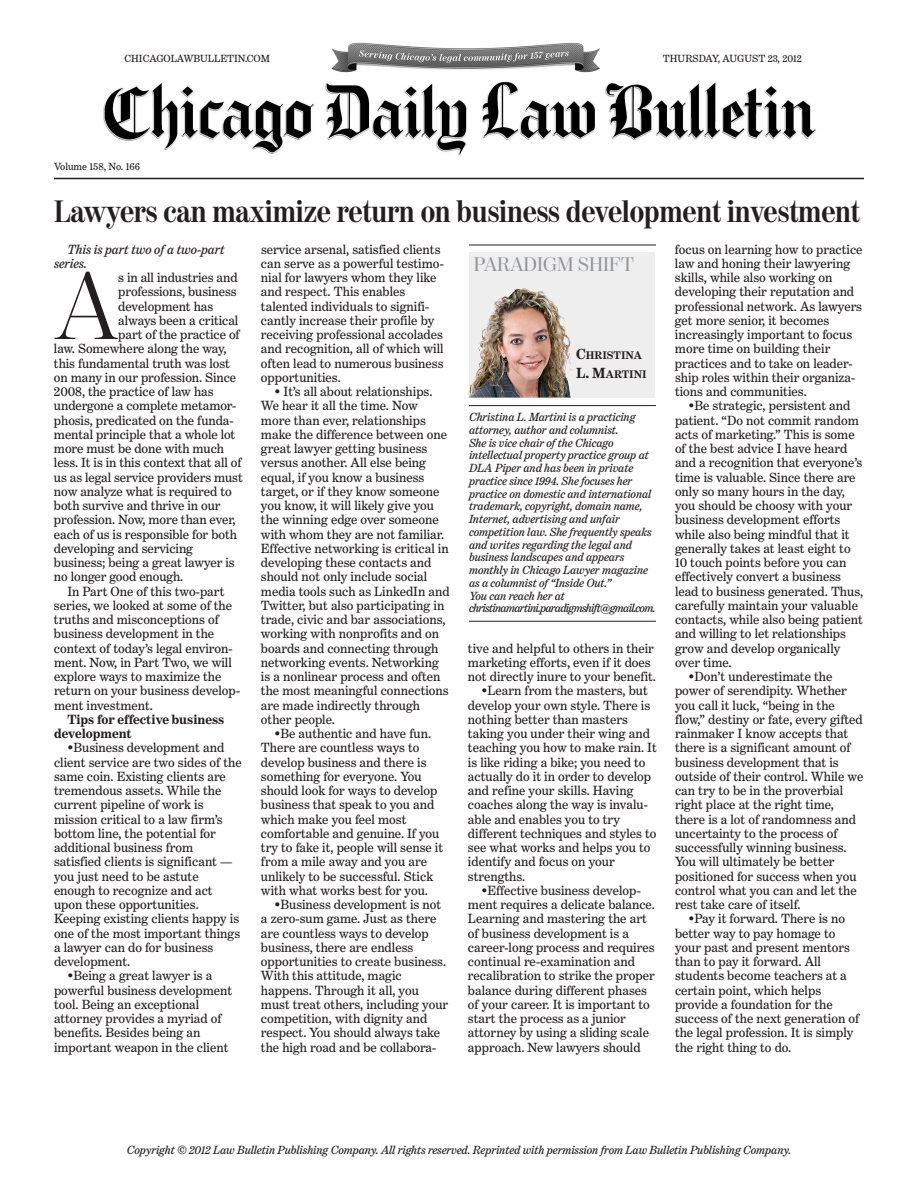
<style>
.page{position:relative;width:918px;height:1188px;background:#fff}
.page>*{position:absolute;margin:0;border:0;box-sizing:border-box;transform-origin:0 0}
.t1{font:300 94.65px "Moderno FB";color:#231f20}
.t2{font:700 30.75px "Moderno FB Cond";letter-spacing:-.01em;color:#231f20}
.t3{font:19.5px "Moderno FB";color:#939598}
.t4{font:13.5px/14.2px "Benton Modern Three";color:#231f20}
.t5{font:700 13.5px/14.2px "Benton Modern Three";color:#231f20}
.t6{font:italic 13.5px/14.2px "Benton Modern Three";color:#231f20}
.t7{font:italic 12px/12.8px "Benton Modern Three";color:#231f20}
.t8{font:700 11.1px/18.3px "Benton Modern Three";color:#231f20}
.t9{font:10.5px "Benton Modern Three";color:#231f20}
.s1{font-size:14.85px}
</style>
<div class="page">
<hr style="left:54px;top:178px;width:810px;height:1px;background:#231f20">
<div style="left:469px;top:252px;width:186px;height:145px;background:#eeeeef"></div>
<hr style="left:469px;top:405px;width:187px;height:1px;background:#231f20">
<hr style="left:469px;top:621px;width:187px;height:1px;background:#231f20">
<hr style="left:469px;top:245px;width:187px;height:1px;background:#231f20">
<img style="left:103px;top:81px;width:713px;height:75px">
<img style="left:331px;top:42px;width:269px;height:31px">
<svg style="left:359px;top:50px;width:210px;height:13px;background:#838383"></svg>
<img style="left:468px;top:288px;width:104px;height:110px">
<p class="t9" style="left:124px;top:52px;width:147px">CHICAGOLAWBULLETIN.COM</p>
<p class="t9" style="left:663px;top:52px;width:141px">THURSDAY, AUGUST 23, 2012</p>
<p class="t9" style="left:54px;top:160px;width:88px">Volume 158, No. 166</p>
<h2 class="t2" style="left:54px;top:200px;width:808px">Lawyers can maximize return on business development investment</h2>
<p class="t6" style="left:54px;top:242px;width:172px;text-indent:13px">This is part two of a two-part series.</p>
<h1 class="t1" style="left:54px;top:273px;width:66px">A</h1>
<p class="t4" style="left:118px;top:270px;width:121px">s in all industries and</p>
<p class="t4" style="left:261px;top:242px;width:184px">service arsenal, satisfied clients can serve as a powerful testimo&shy;nial for lawyers whom they like and respect. This enables talented individuals to signifi&shy;cantly increase their profile by receiving professional accolades and recognition, all of which will often lead to numerous business opportunities.</p>
<p class="t4" style="left:261px;top:384px;width:190px;text-indent:14px">• It’s all about relationships.<br>We hear it all the time. Now more than ever, relationships make the difference between one great lawyer getting business versus another. All else being equal, if you know a business target, or if they know someone you know, it will likely give you the winning edge over someone with whom they are not familiar.<br>Effective networking is critical in developing these contacts and should not only include social media tools such as LinkedIn and<br>Twitter, but also participating in trade, civic and bar associations, working with nonprofits and on boards and connecting through networking events. Networking is a nonlinear process and often the most meaningful connections are made indirectly through other people.</p>
<p class="t4" style="left:261px;top:726px;width:184px;text-indent:14px">•Be authentic and have fun.<br>There are countless ways to develop business and there is something for everyone. You should look for ways to develop business that speak to you and which make you feel most comfortable and genuine. If you try to fake it, people will sense it from a mile away and you are unlikely to be successful. Stick with what works best for you.</p>
<p class="t4" style="left:261px;top:897px;width:189px;text-indent:14px">•Business development is not a zero-sum game. Just as there are countless ways to develop business, there are endless opportunities to create business.<br>With this attitude, magic happens. Through it all, you must treat others, including your competition, with dignity and respect. You should always take the high road and be collabora-</p>
<p class="t4" style="left:675px;top:242px;width:189px">focus on learning how to practice law and honing their lawyering skills, while also working on developing their reputation and professional network. As lawyers get more senior, it becomes increasingly important to focus more time on building their practices and to take on leader&shy;ship roles within their organiza&shy;tions and communities.</p>
<p class="t4" style="left:675px;top:398px;width:190px;text-indent:13px">•Be strategic, persistent and patient. “Do not commit random acts of marketing.” This is some of the best advice I have heard and a recognition that everyone’s time is valuable. Since there are only so many hours in the day, you should be choosy with your business development efforts while also being mindful that it generally takes at least eight to<br>10 touch points before you can effectively convert a business lead to business generated. Thus, carefully maintain your valuable contacts, while also being patient and willing to let relationships grow and develop organically over time.</p>
<p class="t4" style="left:675px;top:669px;width:190px;text-indent:14px">•Don’t underestimate the power of serendipity. Whether you call it luck, “being in the flow,” destiny or fate, every gifted rainmaker I know accepts that there is a significant amount of business development that is outside of their control. While we can try to be in the proverbial right place at the right time, there is a lot of randomness and uncertainty to the process of successfully winning business.<br>You will ultimately be better positioned for success when you control what you can and let the rest take care of itself.</p>
<p class="t4" style="left:675px;top:911px;width:186px;text-indent:13px">•Pay it forward. There is no better way to pay homage to your past and present mentors than to pay it forward. All students become teachers at a certain point, which helps provide a foundation for the success of the next generation of the legal profession. It is simply the right thing to do.</p>
<h3 class="t3" style="left:474px;top:258px;width:162px">PARADIGM SHIFT</h3>
<p class="t4" style="left:118px;top:284px;width:120px">professions, business</p>
<p class="t4" style="left:118px;top:299px;width:96px">development has</p>
<p class="t4" style="left:118px;top:313px;width:122px">always been a critical</p>
<p class="t4" style="left:118px;top:327px;width:123px">part of the practice of</p>
<p class="t4" style="left:54px;top:341px;width:174px">law. Somewhere along the way,</p>
<p class="t4" style="left:54px;top:356px;width:177px">this fundamental truth was lost</p>
<p class="t4" style="left:54px;top:370px;width:184px">on many in our profession. Since</p>
<p class="t4" style="left:54px;top:384px;width:161px">2008, the practice of law has</p>
<p class="t4" style="left:54px;top:398px;width:184px">undergone a complete metamor-</p>
<p class="t4" style="left:54px;top:413px;width:181px">phosis, predicated on the funda-</p>
<p class="t4" style="left:54px;top:427px;width:183px">mental principle that a whole lot</p>
<p class="t4" style="left:54px;top:441px;width:172px">more must be done with much</p>
<p class="t4" style="left:54px;top:455px;width:189px">less. It is in this context that all of</p>
<p class="t4" style="left:54px;top:470px;width:190px">us as legal service providers must</p>
<p class="t4" style="left:54px;top:484px;width:179px">now analyze what is required to</p>
<p class="t4" style="left:54px;top:498px;width:168px">both survive and thrive in our</p>
<p class="t4" style="left:54px;top:512px;width:183px">profession. Now, more than ever,</p>
<p class="t4" style="left:54px;top:527px;width:184px">each of us is responsible for both</p>
<p class="t4" style="left:54px;top:541px;width:141px">developing and servicing</p>
<p class="t4" style="left:54px;top:555px;width:182px">business; being a great lawyer is</p>
<p class="t4" style="left:54px;top:569px;width:131px">no longer good enough.</p>
<p class="t4" style="left:67px;top:584px;width:158px">In Part One of this two-part</p>
<p class="t4" style="left:54px;top:598px;width:180px">series, we looked at some of the</p>
<p class="t4" style="left:54px;top:612px;width:166px">truths and misconceptions of</p>
<p class="t4" style="left:54px;top:626px;width:162px">business development in the</p>
<p class="t4" style="left:54px;top:641px;width:180px">context of today’s legal environ-</p>
<p class="t4" style="left:54px;top:655px;width:179px">ment. Now, in Part Two, we will</p>
<p class="t4" style="left:54px;top:669px;width:169px">explore ways to maximize the</p>
<p class="t4" style="left:54px;top:683px;width:188px">return on your business develop-</p>
<p class="t4" style="left:54px;top:698px;width:100px">ment investment.</p>
<p class="t5" style="left:54px;top:712px;width:172px;text-indent:13px">Tips for effective business development</p>
<p class="t4" style="left:54px;top:740px;width:189px;text-indent:14px">•Business development and client service are two sides of the same coin. Existing clients are tremendous assets. While the current pipeline of work is mission critical to a law firm’s bottom line, the potential for additional business from satisfied clients is significant — you just need to be astute enough to recognize and act upon these opportunities.<br>Keeping existing clients happy is one of the most important things a lawyer can do for business development.</p>
<p class="t4" style="left:54px;top:968px;width:180px;text-indent:14px">•Being a great lawyer is a powerful business development tool. Being an exceptional attorney provides a myriad of benefits. Besides being an important weapon in the client</p>
<p class="t8" style="left:576px;top:346px;width:72px"><span class="s1">C</span>HRISTINA<br><span class="s1">L. M</span>ARTINI</p>
<p class="t7" style="left:469px;top:411px;width:188px">Christina L. Martini is a practicing attorney, author and columnist.<br>She is vice chair of the Chicago intellectual property practice group at DLA Piper and has been in private practice since 1994. She focuses her practice on domestic and international trademark, copyright, domain name, Internet, advertising and unfair competition law. She frequently speaks and writes regarding the legal and business landscapes and appears monthly in Chicago Lawyer magazine as a columnist of “Inside Out.”<br>You can reach her at christinamartini.paradigmshift@gmail.com.</p>
<p class="t4" style="left:468px;top:641px;width:190px">tive and helpful to others in their marketing efforts, even if it does not directly inure to your benefit.</p>
<p class="t4" style="left:468px;top:683px;width:190px;text-indent:14px">•Learn from the masters, but develop your own style. There is nothing better than masters taking you under their wing and teaching you how to make rain. It is like riding a bike; you need to actually do it in order to develop and refine your skills. Having coaches along the way is invalu&shy;able and enables you to try different techniques and styles to see what works and helps you to identify and focus on your strengths.</p>
<p class="t4" style="left:468px;top:883px;width:188px;text-indent:14px">•Effective business develop&shy;ment requires a delicate balance.<br>Learning and mastering the art of business development is a career-long process and requires continual re-examination and recalibration to strike the proper balance during different phases of your career. It is important to start the process as a junior attorney by using a sliding scale approach. New lawyers should</p>
<p class="t7" style="left:127px;top:1144px;width:666px">Copyright © 2012 Law Bulletin Publishing Company. All rights reserved. Reprinted with permission from Law Bulletin Publishing Company.</p>
</div>
